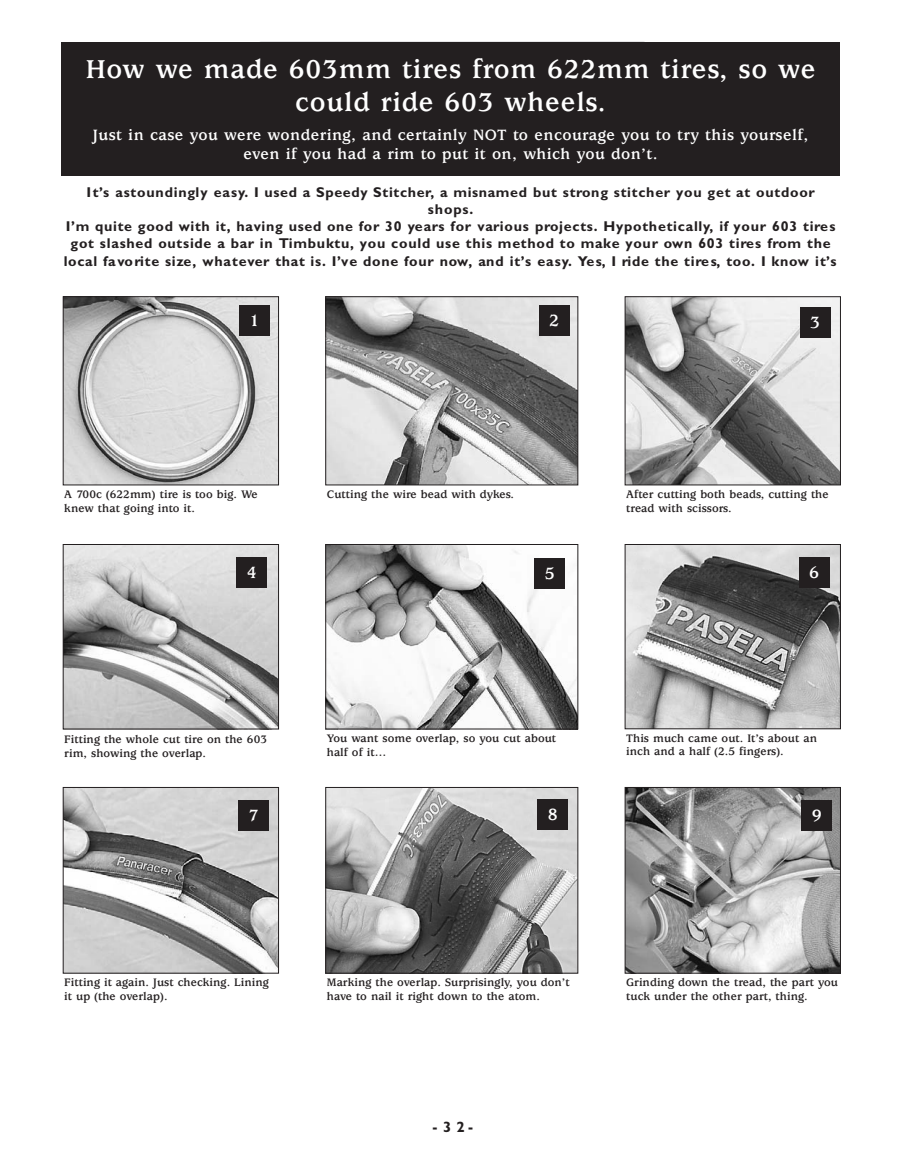
<style>
.page{position:relative;width:905px;height:1161px;background:#fff}
.page>*{position:absolute;margin:0;border:0;box-sizing:border-box;transform-origin:0 0}
.t1{font:700 28.5px/33px "Usherwood";letter-spacing:.03em;color:#fff;text-align:center}
.t2{font:700 18px "Usherwood";color:#fff}
.t3{font:700 16.5px/19.5px "Usherwood";letter-spacing:.03em;color:#fff;text-align:center}
.t4{font:700 15px "Gill Sans";color:#231f20}
.t5{font:700 14.25px/17.2px "Gill Sans";letter-spacing:.05em;color:#231f20;text-align:center}
.t6{font:700 12px/13.5px "Usherwood";letter-spacing:.005em;color:#231f20}
</style>
<div class="page">
<div style="left:62px;top:42px;width:777px;height:134px;background:#231f20"></div>
<img style="left:65px;top:298px;width:212px;height:185px">
<div style="left:63px;top:296px;width:216px;height:189px;border:1px solid #231f20"></div>
<img style="left:327px;top:298px;width:249px;height:185px">
<div style="left:325px;top:296px;width:253px;height:189px;border:1px solid #231f20"></div>
<img style="left:626px;top:298px;width:212px;height:185px">
<div style="left:624px;top:296px;width:216px;height:189px;border:1px solid #231f20"></div>
<img style="left:626px;top:546px;width:212px;height:181px">
<div style="left:624px;top:544px;width:216px;height:185px;border:1px solid #231f20"></div>
<img style="left:327px;top:546px;width:249px;height:181px">
<div style="left:325px;top:544px;width:253px;height:185px;border:1px solid #231f20"></div>
<img style="left:65px;top:546px;width:212px;height:181px">
<div style="left:63px;top:544px;width:216px;height:185px;border:1px solid #231f20"></div>
<img style="left:65px;top:789px;width:212px;height:183px">
<div style="left:63px;top:787px;width:216px;height:187px;border:1px solid #231f20"></div>
<img style="left:327px;top:789px;width:249px;height:183px">
<div style="left:325px;top:787px;width:253px;height:187px;border:1px solid #231f20"></div>
<img style="left:626px;top:789px;width:212px;height:183px">
<div style="left:624px;top:787px;width:216px;height:187px;border:1px solid #231f20"></div>
<div style="left:239px;top:306px;width:31px;height:30px;background:#231f20"></div>
<div style="left:539px;top:306px;width:30px;height:30px;background:#231f20"></div>
<div style="left:800px;top:307px;width:30px;height:31px;background:#231f20"></div>
<div style="left:237px;top:557px;width:30px;height:30px;background:#231f20"></div>
<div style="left:535px;top:558px;width:30px;height:30px;background:#231f20"></div>
<div style="left:799px;top:557px;width:30px;height:30px;background:#231f20"></div>
<div style="left:238px;top:800px;width:30px;height:30px;background:#231f20"></div>
<div style="left:537px;top:799px;width:31px;height:31px;background:#231f20"></div>
<div style="left:801px;top:800px;width:31px;height:30px;background:#231f20"></div>
<h1 class="t1" style="left:86px;top:55px;width:731px">How we made 603mm tires from 622mm tires, so we could ride 603 wheels.</h1>
<h3 class="t3" style="left:93px;top:127px;width:717px">Just in case you were wondering, and certainly NOT to encourage you to try this yourself, even if you had a rim to put it on, which you don’t.</h3>
<p class="t5" style="left:64px;top:185px;width:774px">It’s astoundingly easy. I used a Speedy Stitcher, a misnamed but strong stitcher you get at outdoor shops.<br>I’m quite good with it, having used one for 30 years for various projects. Hypothetically, if your 603 tires got slashed outside a bar in Timbuktu, you could use this method to make your own 603 tires from the local favorite size, whatever that is. I’ve done four now, and it’s easy. Yes, I ride the tires, too. I know it’s</p>
<h2 class="t2" style="left:249px;top:314px;width:12px">1</h2>
<h2 class="t2" style="left:549px;top:314px;width:12px">2</h2>
<h2 class="t2" style="left:810px;top:315px;width:12px">3</h2>
<p class="t6" style="left:64px;top:489px;width:195px">A 700c (622mm) tire is too big. We knew that going into it.</p>
<p class="t6" style="left:327px;top:489px;width:189px">Cutting the wire bead with dykes.</p>
<p class="t6" style="left:626px;top:489px;width:204px">After cutting both beads, cutting the tread with scissors.</p>
<h2 class="t2" style="left:247px;top:565px;width:12px">4</h2>
<h2 class="t2" style="left:545px;top:566px;width:12px">5</h2>
<h2 class="t2" style="left:809px;top:565px;width:12px">6</h2>
<p class="t6" style="left:64px;top:734px;width:204px">Fitting the whole cut tire on the 603 rim, showing the overlap.</p>
<p class="t6" style="left:327px;top:733px;width:231px">You want some overlap, so you cut about half of it…</p>
<p class="t6" style="left:626px;top:733px;width:192px">This much came out. It’s about an inch and a half (2.5 fingers).</p>
<h2 class="t2" style="left:248px;top:808px;width:12px">7</h2>
<h2 class="t2" style="left:547px;top:808px;width:12px">8</h2>
<h2 class="t2" style="left:811px;top:808px;width:12px">9</h2>
<p class="t6" style="left:64px;top:977px;width:206px">Fitting it again. Just checking. Lining it up (the overlap).</p>
<p class="t6" style="left:327px;top:977px;width:244px">Marking the overlap. Surprisingly, you don’t have to nail it right down to the atom.</p>
<p class="t6" style="left:626px;top:977px;width:213px">Grinding down the tread, the part you tuck under the other part, thing.</p>
<p class="t4" style="left:432px;top:1122px;width:42px">-32-</p>
</div>
